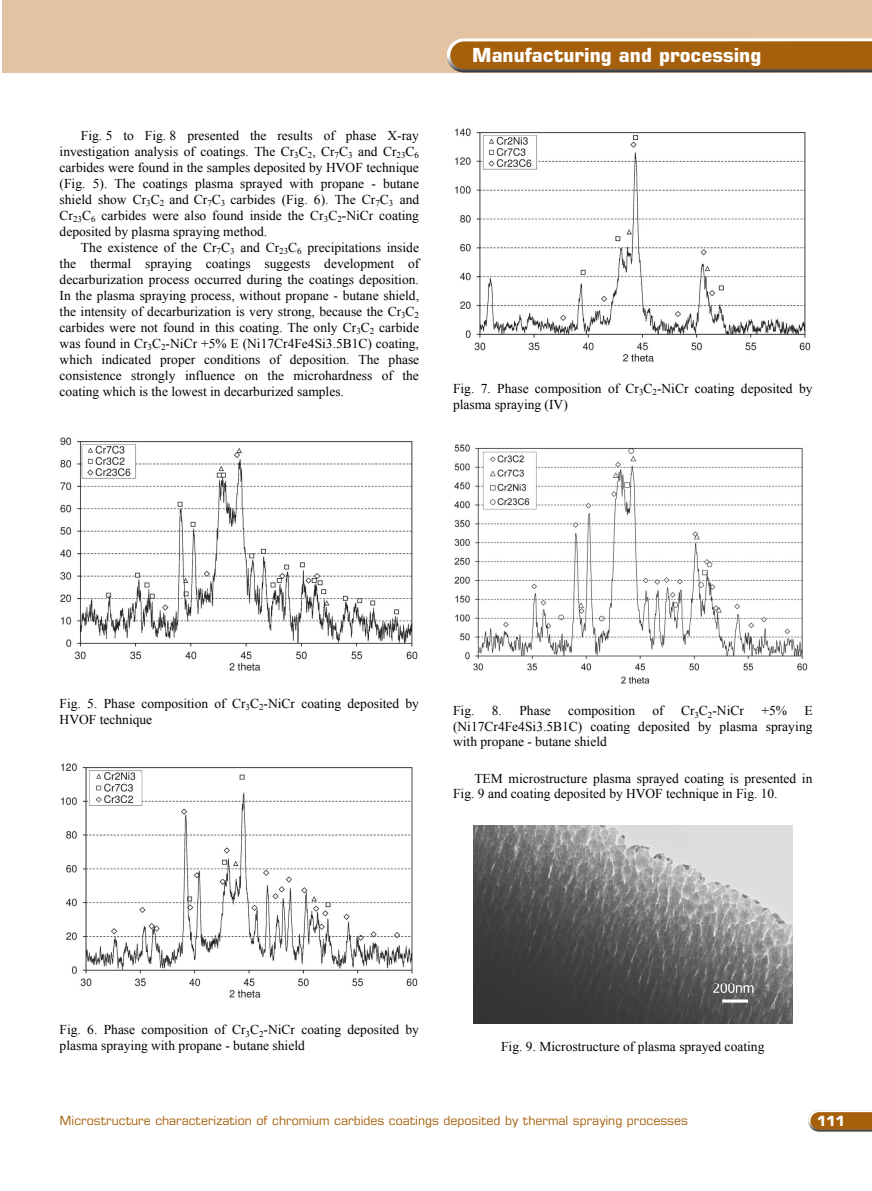
<style>
.page{position:relative;width:872px;height:1191px;background:#fff}
.page>*{position:absolute;margin:0;border:0;box-sizing:border-box;transform-origin:0 0}
.naglowek_-_temat{font:700 19.5px "Eurostile LT Pro";color:#fff}
.t1{font:700 14.1px "Eurostile LT Pro";color:#fff}
.t2{font:13.5px/16px "Times New Roman";color:#000}
.stopka_i_naglowek{font:12.6px "Eurostile LT Pro";color:#a6600b}
</style>
<div class="page">
<svg style="left:808px;top:1110px;width:64px;height:21px"></svg>
<div style="left:2px;top:0;width:870px;height:72px;background:#e3c3a2"></div>
<svg style="left:447px;top:38px;width:425px;height:34px;background:#a76e29"></svg>
<img style="left:60px;top:437px;width:358px;height:234px">
<img style="left:61px;top:763px;width:357px;height:235px">
<img style="left:455px;top:128px;width:356px;height:234px">
<img style="left:454px;top:444px;width:354px;height:240px">
<img style="left:473px;top:825px;width:319px;height:198px">
<p class="t2" style="left:60px;top:127px;width:361px;text-align:justify;text-indent:21px">Fig. 5 to Fig. 8 presented the results of phase X-ray investigation analysis of coatings. The Cr<sub>3</sub>C<sub>2</sub>, Cr<sub>7</sub>C<sub>3</sub> and Cr<sub>23</sub>C<sub>6 </sub>carbides were found in the samples deposited by HVOF technique (Fig. 5). The coatings plasma sprayed with propane - butane shield show Cr<sub>3</sub>C<sub>2</sub> and Cr<sub>7</sub>C<sub>3</sub> carbides (Fig. 6). The Cr<sub>7</sub>C<sub>3</sub> and Cr<sub>23</sub>C<sub>6</sub> carbides were also found inside the Cr<sub>3</sub>C<sub>2</sub>-NiCr coating deposited by plasma spraying method.</p>
<p class="t2" style="left:60px;top:239px;width:361px;text-align:justify;text-indent:21px">The existence of the Cr<sub>7</sub>C<sub>3</sub> and Cr<sub>23</sub>C<sub>6</sub> precipitations inside the thermal spraying coatings suggests development of decarburization process occurred during the coatings deposition.<br>In the plasma spraying process, without propane - butane shield, the intensity of decarburization is very strong, because the Cr<sub>3</sub>C<sub>2 </sub>carbides were not found in this coating. The only Cr<sub>3</sub>C<sub>2</sub> carbide was found in Cr<sub>3</sub>C<sub>2</sub>-NiCr +5% E (Ni17Cr4Fe4Si3.5B1C) coating, which indicated proper conditions of deposition. The phase consistence strongly influence on the microhardness of the coating which is the lowest in decarburized samples.</p>
<p class="naglowek_-_temat" style="left:472px;top:43px;width:290px">Manufacturing and processing</p>
<p class="t2" style="left:453px;top:381px;width:361px;line-height:15.5px">Fig. 7. Phase composition of Cr<sub>3</sub>C<sub>2</sub>-NiCr coating deposited by plasma spraying (IV)</p>
<p class="t2" style="left:60px;top:695px;width:361px">Fig. 5. Phase composition of Cr<sub>3</sub>C<sub>2</sub>-NiCr coating deposited by<br>HVOF technique</p>
<p class="t2" style="left:453px;top:702px;width:23px">Fig.</p>
<p class="t2" style="left:492px;top:702px;width:60px">8. Phase</p>
<p class="t2" style="left:568px;top:702px;width:68px">composition</p>
<p class="t2" style="left:652px;top:702px;width:13px">of</p>
<p class="t2" style="left:681px;top:702px;width:64px">Cr<sub>3</sub>C<sub>2</sub>-NiCr</p>
<p class="t2" style="left:761px;top:702px;width:27px">+5%</p>
<p class="t2" style="left:453px;top:703px;width:361px;line-height:15.6px;text-align:justify;text-indent:351px">E (Ni17Cr4Fe4Si3.5B1C) coating deposited by plasma spraying with propane - butane shield</p>
<p class="t2" style="left:453px;top:770px;width:361px;line-height:15.5px;text-indent:21px">TEM microstructure plasma sprayed coating is presented in<br>Fig. 9 and coating deposited by HVOF technique in Fig. 10.</p>
<p class="t2" style="left:60px;top:1021px;width:361px">Fig. 6. Phase composition of Cr<sub>3</sub>C<sub>2</sub>-NiCr coating deposited by plasma spraying with propane - butane shield</p>
<p class="t2" style="left:501px;top:1038px;width:265px">Fig. 9. Microstructure of plasma sprayed coating</p>
<p class="stopka_i_naglowek" style="left:60px;top:1113px;width:630px">Microstructure characterization of chromium carbides coatings deposited by thermal spraying processes</p>
<p class="t1" style="left:816px;top:1112px;width:30px">111</p>
</div>
